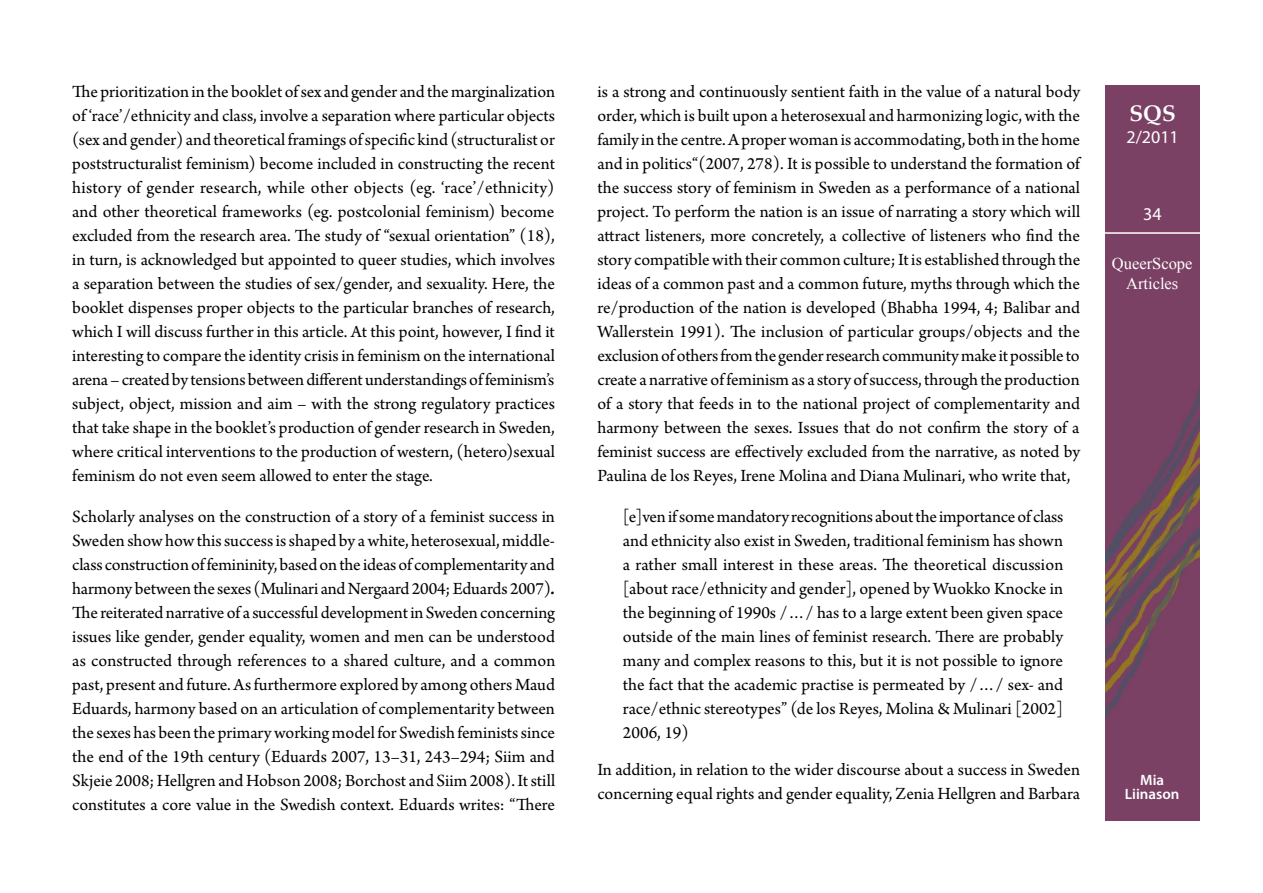
<style>
.page{position:relative;width:1263px;height:893px;background:#fff}
.page>*{position:absolute;margin:0;border:0;box-sizing:border-box;transform-origin:0 0}
.t1{font:700 22.5px "Palatino Linotype";color:#fff}
.t2{font:18px/24px "Arno Pro";color:#000;text-align:justify}
.t3{font:18px "Myriad Pro";color:#fff}
.t4{font:16.5px/19.8px "Times New Roman";color:#fff;text-align:center}
.t5{font:600 15px/13.5px "Myriad Pro";color:#fff;text-align:center}
.s1{font-weight:700;font-style:italic}
</style>
<div class="page">
<img style="left:1106px;top:85px;width:93px;height:736px">
<hr style="left:1101px;top:232px;width:103px;height:2px;background:#fff">
<p class="t2" style="left:72px;top:81px;width:484px">The prioritization in the booklet of sex and gender and the marginalization of ‘race’/ethnicity and class, involve a separation where particular objects (sex and gender) and theoretical framings of specific kind (structuralist or poststructuralist feminism) become included in constructing the recent history of gender research, while other objects (eg. ‘race’/ethnicity) and other theoretical frameworks (eg. postcolonial feminism) become excluded from the research area. The study of “sexual orientation” (18), in turn, is acknowledged but appointed to queer studies, which involves a separation between the studies of sex/gender, and sexuality. Here, the booklet dispenses proper objects to the particular branches of research, which I will discuss further in this article. At this point, however, I find it interesting to compare the identity crisis in feminism on the international arena – created by tensions between different understandings of feminism’s subject, object, mission and aim – with the strong regulatory practices that take shape in the booklet’s production of gender research in Sweden, where critical interventions to the production of western, (hetero)sexual feminism do not even seem allowed to enter the stage.</p>
<p class="t2" style="left:72px;top:506px;width:485px">Scholarly analyses on the construction of a story of a feminist success in Sweden show how this success is shaped by a white, heterosexual, middle&shy;class construction of femininity, based on the ideas of complementarity and harmony between the sexes (Mulinari and Nergaard 2004; Eduards 2007)<span class="s1">.<br></span>The reiterated narrative of a successful development in Sweden concerning issues like gender, gender equality, women and men can be understood as constructed through references to a shared culture, and a common past, present and future. As furthermore explored by among others Maud Eduards, harmony based on an articulation of complementarity between the sexes has been the primary working model for Swedish feminists since the end of the 19th century (Eduards 2007, 13–31, 243–294; Siim and Skjeie 2008; Hellgren and Hobson 2008; Borchost and Siim 2008). It still constitutes a core value in the Swedish context. Eduards writes: “There</p>
<p class="t2" style="left:597px;top:81px;width:484px">is a strong and continuously sentient faith in the value of a natural body order, which is built upon a heterosexual and harmonizing logic, with the family in the centre. A proper woman is accommodating, both in the home and in politics“(2007, 278). It is possible to understand the formation of the success story of feminism in Sweden as a performance of a national project. To perform the nation is an issue of narrating a story which will attract listeners, more concretely, a collective of listeners who find the story compatible with their common culture; It is established through the ideas of a common past and a common future, myths through which the re/production of the nation is developed (Bhabha 1994, 4; Balibar and Wallerstein 1991). The inclusion of particular groups/objects and the exclusion of others from the gender research community make it possible to create a narrative of feminism as a story of success, through the production of a story that feeds in to the national project of complementarity and harmony between the sexes. Issues that do not confirm the story of a feminist success are effectively excluded from the narrative, as noted by Paulina de los Reyes, Irene Molina and Diana Mulinari, who write that,</p>
<p class="t2" style="left:623px;top:506px;width:442px">[e]ven if some mandatory recognitions about the importance of class and ethnicity also exist in Sweden, traditional feminism has shown a rather small interest in these areas. The theoretical discussion [about race/ethnicity and gender], opened by Wuokko Knocke in the beginning of 1990s /…/ has to a large extent been given space outside of the main lines of feminist research. There are probably many and complex reasons to this, but it is not possible to ignore the fact that the academic practise is permeated by /…/ sex- and race/ethnic stereotypes” (de los Reyes, Molina &amp; Mulinari [2002] 2006, 19)</p>
<p class="t2" style="left:597px;top:758px;width:484px">In addition, in relation to the wider discourse about a success in Sweden concerning equal rights and gender equality, Zenia Hellgren and Barbara</p>
<p class="t1" style="left:1129px;top:98px;width:48px">SQS</p>
<p class="t3" style="left:1126px;top:126px;width:54px">2/2011</p>
<p class="t3" style="left:1143px;top:203px;width:20px">34</p>
<p class="t4" style="left:1112px;top:253px;width:82px">QueerScope<br>Articles</p>
<p class="t5" style="left:1125px;top:773px;width:56px">Mia<br>Liinason</p>
</div>
